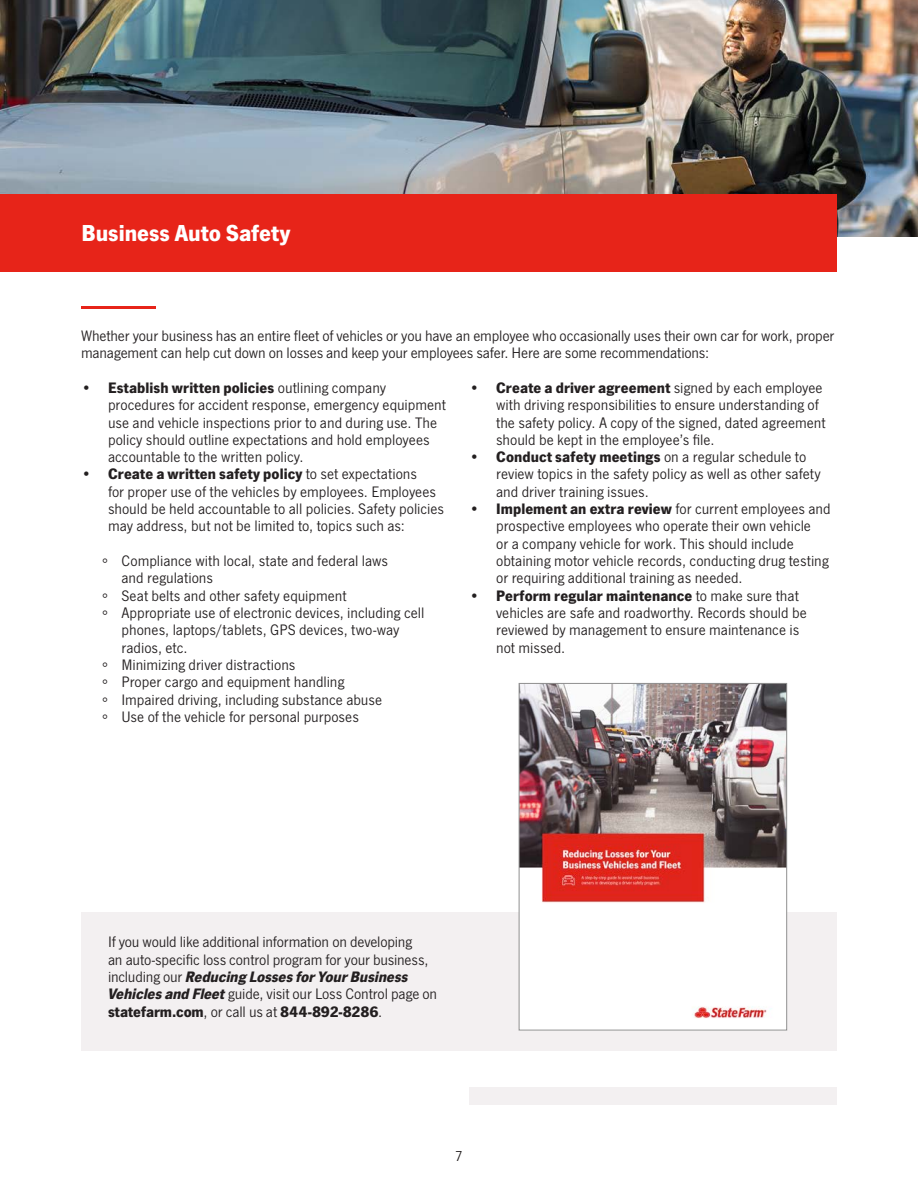
<style>
.page{position:relative;width:918px;height:1188px;background:#fff}
.page>*{position:absolute;margin:0;border:0;box-sizing:border-box;transform-origin:0 0}
.headline_-_small{font:700 24px "SF News Gothic";color:#fff}
.body{font:15.75px/17.2px "SF News Gothic";letter-spacing:-.005em;color:#231f20}
.t1{font:15px "SF News Gothic";color:#231f20}
.s1{font-weight:700}
.s2{font-weight:700;font-style:italic}
</style>
<div class="page">
<img style="left:1px;top:0;width:917px;height:237px">
<div style="left:0;top:194px;width:837px;height:78px;background:#e72419"></div>
<hr style="left:81px;top:306px;width:75px;height:3px;background:#e72419">
<div style="left:469px;top:1087px;width:368px;height:18px;background:#f3f0f1"></div>
<div style="left:81px;top:913px;width:756px;height:138px;background:#f3f0f1"></div>
<img style="left:521px;top:685px;width:264px;height:343px">
<div style="left:519px;top:683px;width:268px;height:347px;border:1px solid #8f8f8f"></div>
<p class="headline_-_small" style="left:82px;top:219px;width:210px">Business Auto Safety</p>
<p class="body" style="left:81px;top:327px;width:755px">Whether your business has an entire fleet of vehicles or you have an employee who occasionally uses their own car for work, proper management can help cut down on losses and keep your employees safer. Here are some recommendations:</p>
<p class="body" style="left:108px;top:379px;width:339px;text-indent:-27px"><span class="s1">• Establish written policies</span> outlining company procedures for accident response, emergency equipment use and vehicle inspections prior to and during use. The policy should outline expectations and hold employees accountable to the written policy.</p>
<p class="body" style="left:108px;top:466px;width:338px;text-indent:-27px"><span class="s1">• Create a written safety policy</span> to set expectations<br>for proper use of the vehicles by employees. Employees should be held accountable to all policies. Safety policies may address, but not be limited to, topics such as:</p>
<p class="body" style="left:122px;top:553px;width:268px;text-indent:-20px"><span class="s1">∘</span> Compliance with local, state and federal laws and regulations</p>
<p class="body" style="left:101px;top:587px;width:247px"><span class="s1">∘</span> Seat belts and other safety equipment</p>
<p class="body" style="left:122px;top:604px;width:304px;text-indent:-20px"><span class="s1">∘</span> Appropriate use of electronic devices, including cell phones, laptops/tablets, GPS devices, two-way radios, etc.</p>
<p class="body" style="left:101px;top:656px;width:196px"><span class="s1">∘</span> Minimizing driver distractions</p>
<p class="body" style="left:101px;top:674px;width:245px"><span class="s1">∘</span> Proper cargo and equipment handling</p>
<p class="body" style="left:101px;top:691px;width:282px"><span class="s1">∘</span> Impaired driving, including substance abuse</p>
<p class="body" style="left:101px;top:708px;width:259px"><span class="s1">∘</span> Use of the vehicle for personal purposes</p>
<p class="body" style="left:496px;top:379px;width:331px;text-indent:-27px"><span class="s1">• Create a driver agreement</span> signed by each employee with driving responsibilities to ensure understanding of the safety policy. A copy of the signed, dated agreement should be kept in the employee’s file.</p>
<p class="body" style="left:496px;top:448px;width:326px;text-indent:-27px"><span class="s1">• Conduct safety meetings</span> on a regular schedule to review topics in the safety policy as well as other safety and driver training issues.</p>
<p class="body" style="left:496px;top:500px;width:336px;text-indent:-27px"><span class="s1">• Implement an extra review</span> for current employees and prospective employees who operate their own vehicle<br>or a company vehicle for work. This should include obtaining motor vehicle records, conducting drug testing or requiring additional training as needed.</p>
<p class="body" style="left:496px;top:587px;width:312px;text-indent:-27px"><span class="s1">• Perform regular maintenance</span> to make sure that vehicles are safe and roadworthy. Records should be reviewed by management to ensure maintenance is not missed.</p>
<p class="body" style="left:108px;top:934px;width:331px">If you would like additional information on developing<br>an auto-specific loss control program for your business, including our <span class="s2">Reducing Losses for Your Business Vehicles and Fleet</span> guide, visit our Loss Control page on <span class="s1">statefarm.com</span>, or call us at <span class="s1">844-892-8286</span>.</p>
<p class="t1" style="left:455px;top:1148px;width:9px">7</p>
</div>
